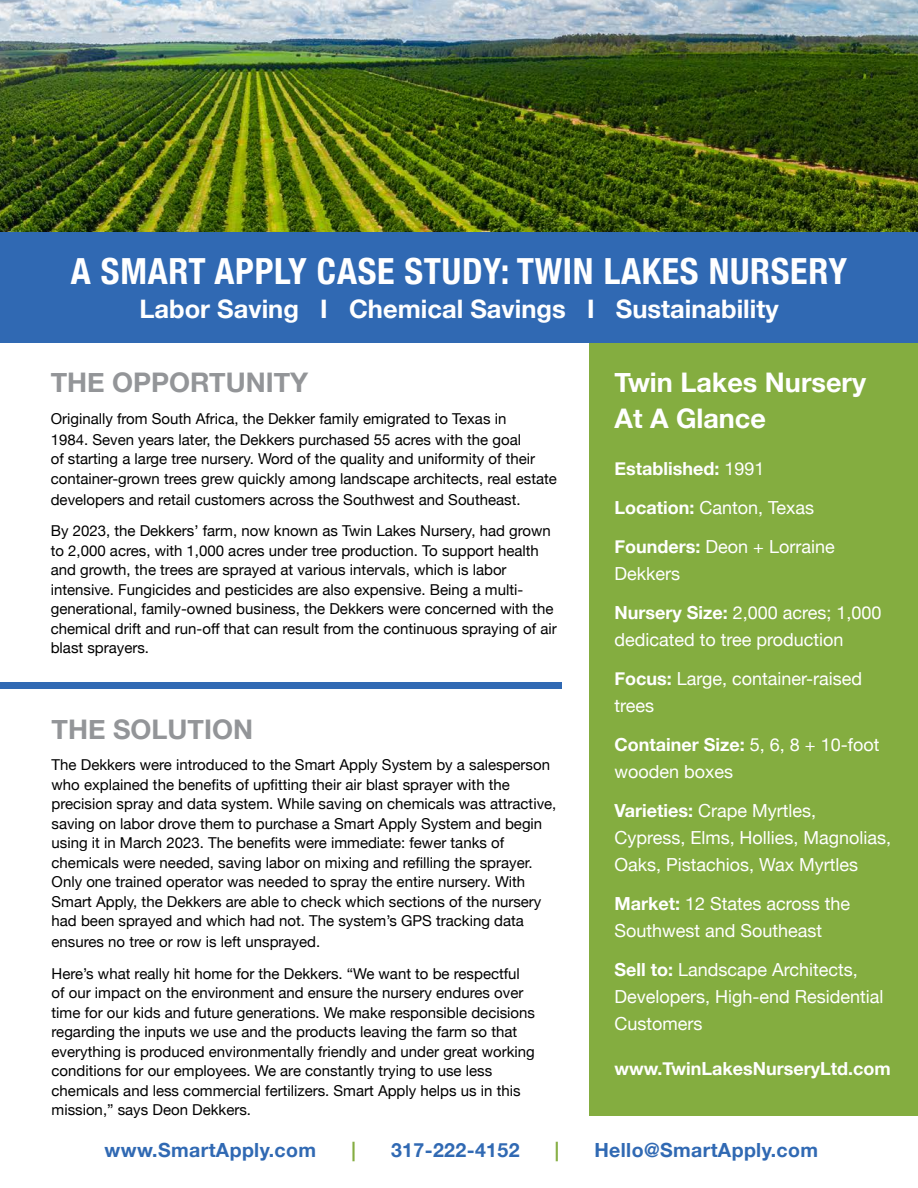
<style>
.page{position:relative;width:918px;height:1188px;background:#fff}
.page>*{position:absolute;margin:0;border:0;box-sizing:border-box;transform-origin:0 0}
.t1{font:700 condensed 36px "Helvetica Neue";letter-spacing:.02em;color:#fff}
.t2{font:700 27px/36px "Helvetica Neue";color:#fff}
.t3{font:700 27px "Helvetica Neue";color:#939598}
.t4{font:700 25.5px "Helvetica Neue";color:#fff}
.t5{font:700 19.5px "Helvetica Neue";letter-spacing:.02em;color:#3069b3}
.t6{font:700 19.5px "Helvetica Neue";color:#84ad40}
.t7{font:18px/39px "Helvetica Neue";color:#fff}
.t8{font:700 18px/39px "Helvetica Neue";color:#fff}
.t9{font:15px/19.5px "Helvetica Neue";color:#000}
.s1{font-weight:400}
.s2{font-weight:700}
</style>
<div class="page">
<div style="left:590px;top:289px;width:328px;height:827px;background:#84ad40"></div>
<div style="left:0;top:683px;width:561px;height:6px;background:#3069b3"></div>
<img style="left:0;top:0;width:918px;height:232px">
<div style="left:0;top:232px;width:918px;height:111px;background:#3069b3"></div>
<h1 class="t1" style="left:71px;top:241px;width:778px">A SMART APPLY CASE STUDY: TWIN LAKES NURSERY</h1>
<h3 class="t4" style="left:139px;top:289px;width:641px">Labor Saving I Chemical Savings I Sustainability</h3>
<h2 class="t3" style="left:51px;top:362px;width:259px">THE OPPORTUNITY</h2>
<p class="t9" style="left:51px;top:409px;width:472px;line-height:21px">Originally from South Africa, the Dekker family emigrated to Texas in<br>1984. Seven years later, the Dekkers purchased 55 acres with the goal</p>
<p class="t9" style="left:51px;top:450px;width:508px">of starting a large tree nursery. Word of the quality and uniformity of their container-grown trees grew quickly among landscape architects, real estate</p>
<p class="t9" style="left:51px;top:485px;width:502px;line-height:31.5px">developers and retail customers across the Southwest and Southeast.<br>By 2023, the Dekkers’ farm, now known as Twin Lakes Nursery, had grown</p>
<p class="t9" style="left:51px;top:542px;width:508px">to 2,000 acres, with 1,000 acres under tree production. To support health and growth, the trees are sprayed at various intervals, which is labor intensive. Fungicides and pesticides are also expensive. Being a multi&shy;generational, family-owned business, the Dekkers were concerned with the chemical drift and run-off that can result from the continuous spraying of air blast sprayers.</p>
<h2 class="t3" style="left:52px;top:708px;width:203px">THE SOLUTION</h2>
<p class="t9" style="left:52px;top:756px;width:506px">The Dekkers were introduced to the Smart Apply System by a salesperson who explained the benefits of upfitting their air blast sprayer with the precision spray and data system. While saving on chemicals was attractive, saving on labor drove them to purchase a Smart Apply System and begin using it in March 2023. The benefits were immediate: fewer tanks of chemicals were needed, saving labor on mixing and refilling the sprayer.<br>Only one trained operator was needed to spray the entire nursery. With Smart Apply, the Dekkers are able to check which sections of the nursery had been sprayed and which had not. The system’s GPS tracking data</p>
<p class="t9" style="left:52px;top:927px;width:470px;line-height:31.5px">ensures no tree or row is left unsprayed.<br>Here’s what really hit home for the Dekkers. “We want to be respectful</p>
<p class="t9" style="left:52px;top:984px;width:485px">of our impact on the environment and ensure the nursery endures over time for our kids and future generations. We make responsible decisions regarding the inputs we use and the products leaving the farm so that everything is produced environmentally friendly and under great working conditions for our employees. We are constantly trying to use less chemicals and less commercial fertilizers. Smart Apply helps us in this mission,” says Deon Dekkers.</p>
<h2 class="t2" style="left:615px;top:366px;width:253px">Twin Lakes Nursery<br>At A Glance</h2>
<p class="t8" style="left:615px;top:450px;width:222px">Established: <span class="s1">1991<br></span>Location: <span class="s1">Canton, Texas<br></span>Founders: <span class="s1">Deon + Lorraine</span></p>
<p class="t7" style="left:615px;top:555px;width:269px">Dekkers<br><span class="s2">Nursery Size:</span> 2,000 acres; 1,000</p>
<p class="t7" style="left:615px;top:621px;width:249px">dedicated to tree production<br><span class="s2">Focus:</span> Large, container-raised</p>
<p class="t7" style="left:615px;top:687px;width:266px">trees<br><span class="s2">Container Size:</span> 5, 6, 8 + 10-foot</p>
<p class="t7" style="left:615px;top:753px;width:203px">wooden boxes<br><span class="s2">Varieties:</span> Crape Myrtles,</p>
<p class="t7" style="left:615px;top:825px;width:278px;line-height:27px">Cypress, Elms, Hollies, Magnolias,<br>Oaks, Pistachios, Wax Myrtles</p>
<p class="t7" style="left:615px;top:891px;width:237px;line-height:27px"><span class="s2">Market:</span> 12 States across the<br>Southwest and Southeast</p>
<p class="t7" style="left:615px;top:957px;width:271px;line-height:27px"><span class="s2">Sell to:</span> Landscape Architects,<br>Developers, High-end Residential<br>Customers</p>
<p class="t8" style="left:615px;top:1050px;width:278px">www.TwinLakesNurseryLtd.com</p>
<h3 class="t5" style="left:105px;top:1135px;width:213px">www.SmartApply.com</h3>
<h3 class="t6" style="left:351px;top:1135px;width:6px">|</h3>
<h3 class="t5" style="left:391px;top:1135px;width:130px">317-222-4152</h3>
<h3 class="t6" style="left:555px;top:1135px;width:6px">|</h3>
<h3 class="t5" style="left:594px;top:1135px;width:225px">Hello@SmartApply.com</h3>
</div>
